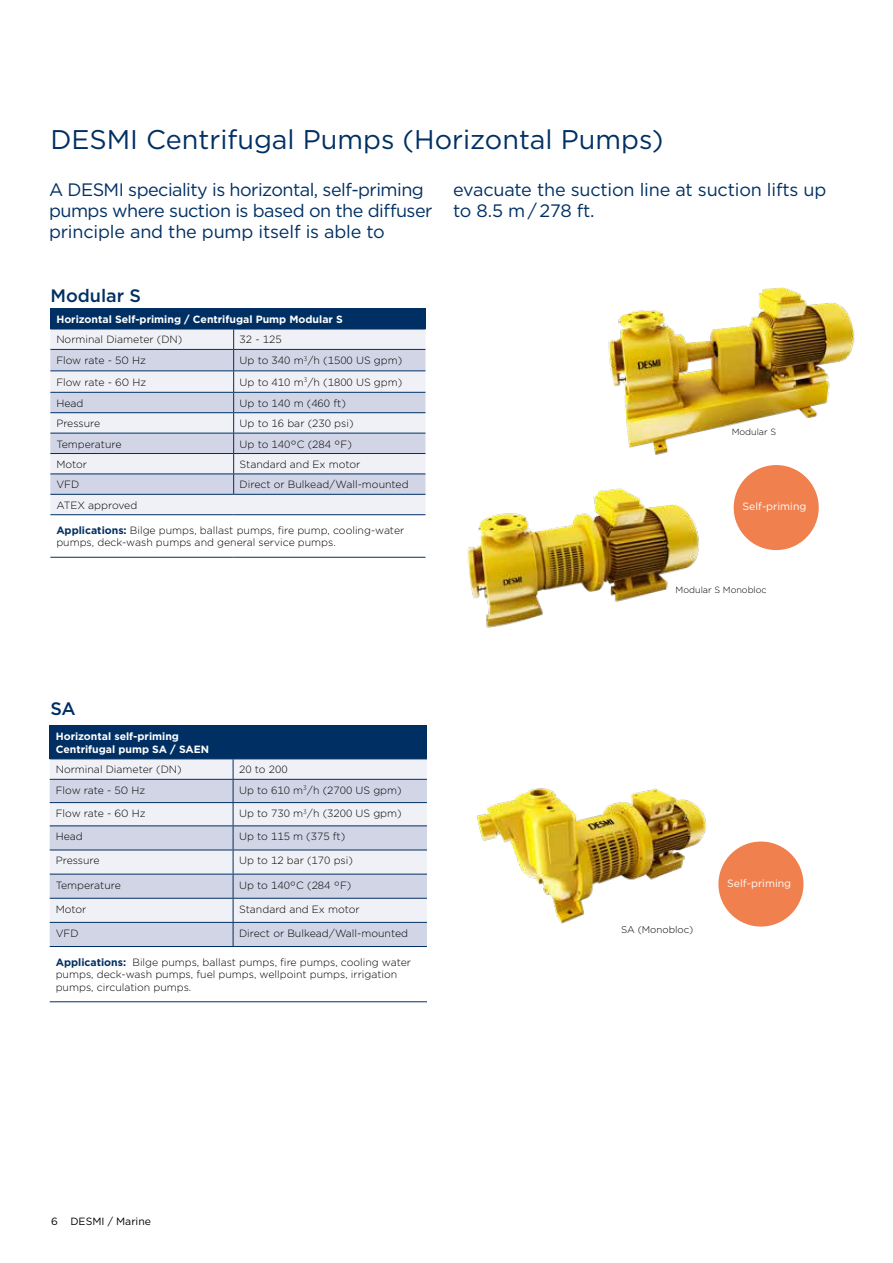
<style>
.page{position:relative;width:893px;height:1263px;background:#fff}
.page>*{position:absolute;margin:0;border:0;box-sizing:border-box;transform-origin:0 0}
.t1{font:27px "Gotham";color:#003063}
.t2{font:18px/21px "Gotham";letter-spacing:-.03em;color:#003063}
.t3{font:18px/21px "Gotham";letter-spacing:-.01em;color:#003063}
.t4{font:500 18px "Gotham";color:#003063}
.t5{font:300 10.5px/12.6px "Gotham";color:#000}
.t6{font:700 10.5px/12.6px "Gotham";color:#fff}
.t7{font:10.5px "Gotham";color:#fff}
.t8{font:10.5px "Gotham";color:#000}
.t9{font:300 9.75px "Gotham";color:#000}
.t10{font:300 9px "Gotham";color:#000}
.s1{font-weight:700;color:#003063}
</style>
<div class="page">
<img style="left:608px;top:287px;width:247px;height:168px">
<img style="left:468px;top:488px;width:231px;height:140px">
<div style="left:50px;top:309px;width:375px;height:20px;background:#003063"></div>
<div style="left:50px;top:330px;width:375px;height:184px;background:#f0f1f7"></div>
<svg style="left:50px;top:350px;width:375px;height:144px;fill:#d2d5e6"></svg>
<hr style="left:50px;top:308px;width:184px;height:1px;background:#003063">
<hr style="left:234px;top:308px;width:191px;height:1px;background:#003063">
<hr style="left:50px;top:329px;width:184px;height:1px;background:#003063">
<hr style="left:234px;top:329px;width:191px;height:1px;background:#003063">
<hr style="left:50px;top:349px;width:184px;height:1px;background:#003063">
<hr style="left:234px;top:349px;width:191px;height:1px;background:#003063">
<hr style="left:50px;top:370px;width:184px;height:1px;background:#003063">
<hr style="left:234px;top:370px;width:191px;height:1px;background:#003063">
<hr style="left:50px;top:392px;width:184px;height:1px;background:#003063">
<hr style="left:234px;top:392px;width:191px;height:1px;background:#003063">
<hr style="left:50px;top:412px;width:184px;height:1px;background:#003063">
<hr style="left:234px;top:412px;width:191px;height:1px;background:#003063">
<hr style="left:50px;top:433px;width:184px;height:1px;background:#003063">
<hr style="left:234px;top:433px;width:191px;height:1px;background:#003063">
<hr style="left:50px;top:453px;width:184px;height:1px;background:#003063">
<hr style="left:234px;top:453px;width:191px;height:1px;background:#003063">
<hr style="left:50px;top:473px;width:184px;height:1px;background:#003063">
<hr style="left:234px;top:473px;width:191px;height:1px;background:#003063">
<svg style="left:233px;top:329px;width:1px;height:165px"></svg>
<hr style="left:50px;top:494px;width:184px;height:1px;background:#003063">
<hr style="left:234px;top:494px;width:191px;height:1px;background:#003063">
<hr style="left:50px;top:514px;width:184px;height:1px;background:#003063">
<hr style="left:234px;top:514px;width:191px;height:1px;background:#003063">
<hr style="left:50px;top:557px;width:184px;height:1px;background:#003063">
<hr style="left:234px;top:557px;width:191px;height:1px;background:#003063">
<img style="left:477px;top:788px;width:229px;height:136px">
<div style="left:50px;top:726px;width:377px;height:33px;background:#003063"></div>
<svg style="left:50px;top:759px;width:377px;height:20px;fill:#f0f1f7"></svg>
<svg style="left:50px;top:780px;width:377px;height:166px;fill:#d2d5e6"></svg>
<hr style="left:50px;top:725px;width:183px;height:1px;background:#003063">
<hr style="left:233px;top:725px;width:194px;height:1px;background:#003063">
<hr style="left:50px;top:779px;width:183px;height:1px;background:#003063">
<hr style="left:233px;top:779px;width:194px;height:1px;background:#003063">
<hr style="left:50px;top:802px;width:183px;height:1px;background:#003063">
<hr style="left:233px;top:802px;width:194px;height:1px;background:#003063">
<hr style="left:50px;top:825px;width:183px;height:1px;background:#003063">
<hr style="left:233px;top:825px;width:194px;height:1px;background:#003063">
<hr style="left:50px;top:850px;width:183px;height:1px;background:#003063">
<hr style="left:233px;top:850px;width:194px;height:1px;background:#003063">
<hr style="left:50px;top:874px;width:183px;height:1px;background:#003063">
<hr style="left:233px;top:874px;width:194px;height:1px;background:#003063">
<hr style="left:50px;top:898px;width:183px;height:1px;background:#003063">
<hr style="left:233px;top:898px;width:194px;height:1px;background:#003063">
<hr style="left:50px;top:922px;width:183px;height:1px;background:#003063">
<hr style="left:233px;top:922px;width:194px;height:1px;background:#003063">
<svg style="left:233px;top:759px;width:1px;height:187px"></svg>
<hr style="left:50px;top:946px;width:183px;height:1px;background:#003063">
<hr style="left:233px;top:946px;width:194px;height:1px;background:#003063">
<hr style="left:50px;top:1001px;width:183px;height:1px;background:#003063">
<hr style="left:233px;top:1001px;width:194px;height:1px;background:#003063">
<div style="left:734px;top:465px;width:85px;height:85px;background:#f0804e;border-radius:50%"></div>
<div style="left:718px;top:841px;width:85px;height:85px;background:#f0804e;border-radius:50%"></div>
<h1 class="t1" style="left:50px;top:122px;width:615px">DESMI Centrifugal Pumps (Horizontal Pumps)</h1>
<h2 class="t2" style="left:49px;top:179px;width:385px">A DESMI speciality is horizontal, self-priming pumps where suction is based on the diffuser principle and the pump itself is able to</h2>
<h2 class="t3" style="left:453px;top:179px;width:375px">evacuate the suction line at suction lifts up to 8.5 m / 278 ft.</h2>
<h2 class="t4" style="left:50px;top:283px;width:92px">Modular S</h2>
<p class="t6" style="left:56px;top:313px;width:288px">Horizontal Self-priming / Centrifugal Pump Modular S</p>
<p class="t5" style="left:56px;top:333px;width:128px">Norminal Diameter (DN)</p>
<p class="t5" style="left:240px;top:333px;width:44px">32 - 125</p>
<p class="t5" style="left:56px;top:354px;width:91px">Flow rate - 50 Hz</p>
<p class="t5" style="left:240px;top:354px;width:164px">Up to 340 m<sup>3</sup>/h (1500 US gpm)</p>
<p class="t5" style="left:56px;top:375px;width:91px">Flow rate - 60 Hz</p>
<p class="t5" style="left:240px;top:375px;width:164px">Up to 410 m<sup>3</sup>/h (1800 US gpm)</p>
<p class="t5" style="left:56px;top:396px;width:29px">Head</p>
<p class="t5" style="left:240px;top:396px;width:108px">Up to 140 m (460 ft)</p>
<p class="t5" style="left:56px;top:417px;width:45px">Pressure</p>
<p class="t5" style="left:240px;top:417px;width:115px">Up to 16 bar (230 psi)</p>
<p class="t5" style="left:56px;top:437px;width:67px">Temperature</p>
<p class="t5" style="left:240px;top:437px;width:114px">Up to 140°C (284 °F)</p>
<p class="t5" style="left:56px;top:458px;width:32px">Motor</p>
<p class="t5" style="left:240px;top:458px;width:122px">Standard and Ex motor</p>
<p class="t5" style="left:56px;top:478px;width:24px">VFD</p>
<p class="t5" style="left:240px;top:478px;width:171px">Direct or Bulkead/Wall-mounted</p>
<p class="t5" style="left:56px;top:498px;width:83px">ATEX approved</p>
<p class="t5" style="left:56px;top:524px;width:349px"><span class="s1">Applications:</span> Bilge pumps, ballast pumps, fire pump, cooling-water pumps, deck-wash pumps and general service pumps.</p>
<h2 class="t4" style="left:50px;top:696px;width:27px">SA</h2>
<p class="t6" style="left:56px;top:730px;width:155px">Horizontal self-priming<br>Centrifugal pump SA / SAEN</p>
<p class="t5" style="left:56px;top:763px;width:128px">Norminal Diameter (DN)</p>
<p class="t5" style="left:239px;top:763px;width:50px">20 to 200</p>
<p class="t5" style="left:56px;top:783px;width:91px">Flow rate - 50 Hz</p>
<p class="t5" style="left:239px;top:783px;width:164px">Up to 610 m<sup>3</sup>/h (2700 US gpm)</p>
<p class="t5" style="left:56px;top:807px;width:91px">Flow rate - 60 Hz</p>
<p class="t5" style="left:239px;top:807px;width:164px">Up to 730 m<sup>3</sup>/h (3200 US gpm)</p>
<p class="t5" style="left:56px;top:830px;width:29px">Head</p>
<p class="t5" style="left:239px;top:830px;width:108px">Up to 115 m (375 ft)</p>
<p class="t5" style="left:56px;top:854px;width:45px">Pressure</p>
<p class="t5" style="left:239px;top:854px;width:115px">Up to 12 bar (170 psi)</p>
<p class="t5" style="left:56px;top:878px;width:67px">Temperature</p>
<p class="t5" style="left:239px;top:878px;width:114px">Up to 140°C (284 °F)</p>
<p class="t5" style="left:56px;top:902px;width:32px">Motor</p>
<p class="t5" style="left:239px;top:902px;width:122px">Standard and Ex motor</p>
<p class="t5" style="left:56px;top:926px;width:24px">VFD</p>
<p class="t5" style="left:239px;top:926px;width:171px">Direct or Bulkead/Wall-mounted</p>
<p class="t5" style="left:56px;top:955px;width:357px"><span class="s1">Applications:</span> Bilge pumps, ballast pumps, fire pumps, cooling water pumps, deck-wash pumps, fuel pumps, wellpoint pumps, irrigation pumps, circulation pumps.</p>
<p class="t8" style="left:51px;top:1214px;width:102px">6 DESMI / Marine</p>
<p class="t10" style="left:732px;top:426px;width:46px">Modular S</p>
<p class="t7" style="left:742px;top:500px;width:66px">Self-priming</p>
<p class="t10" style="left:676px;top:584px;width:93px">Modular S Monobloc</p>
<p class="t9" style="left:621px;top:923px;width:74px">SA (Monobloc)</p>
<p class="t7" style="left:727px;top:876px;width:66px">Self-priming</p>
</div>
